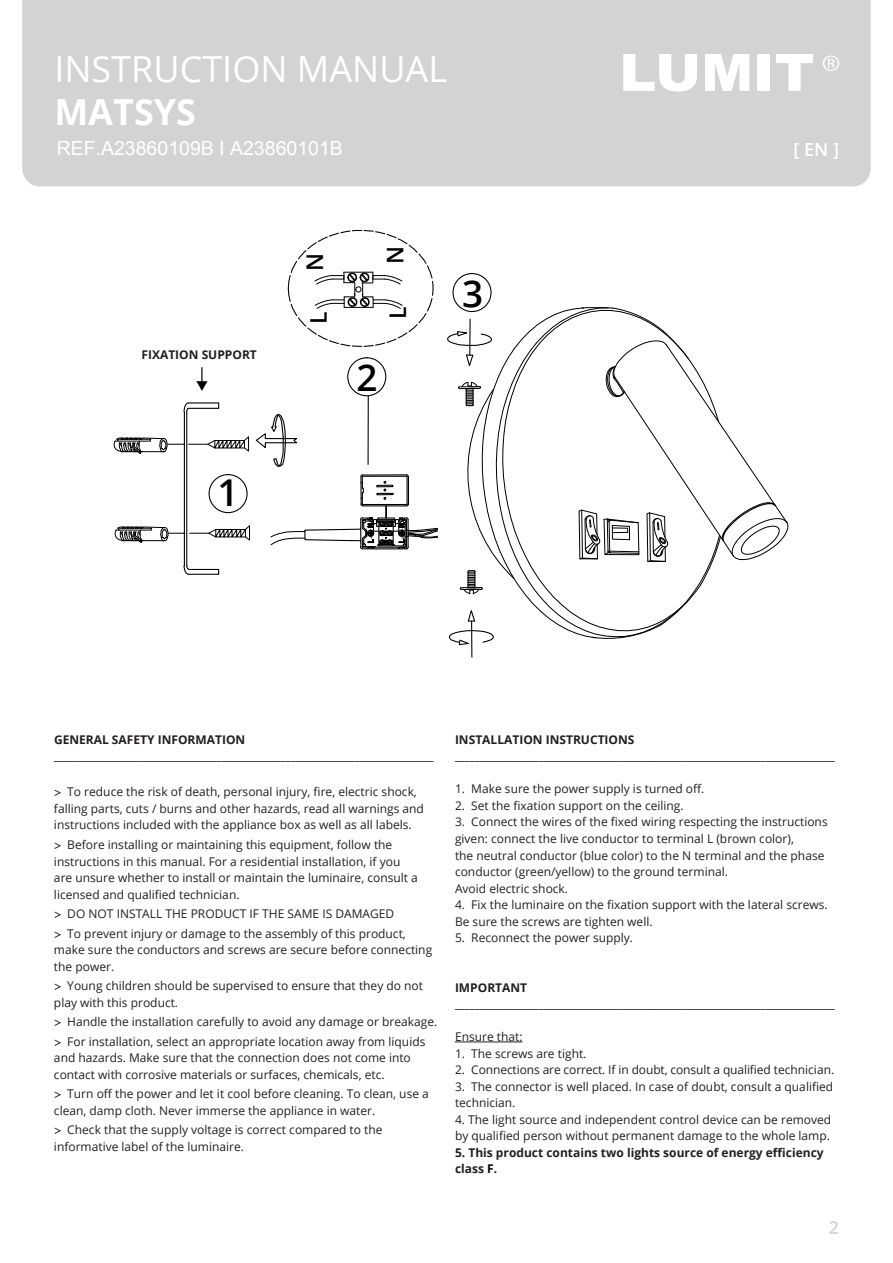
<style>
.page{position:relative;width:893px;height:1263px;background:#fff}
.page>*{position:absolute;margin:0;border:0;box-sizing:border-box;transform-origin:0 0}
.t1{font:600 36.9px "Open Sans";color:#000}
.t2{font:36px "Open Sans";color:#fff}
.t3{font:700 36px "Open Sans";color:#fff}
.t4{font:600 22.95px "Open Sans";color:#000}
.t5{font:19.5px "Arial";color:#fff}
.t6{font:600 18px "Open Sans";color:#fff}
.t7{font:600 18px "Open Sans";color:#d1d3d4}
.t8{font:12px/16.5px "Open Sans";color:#231f20}
.t9{font:700 12px/16.5px "Open Sans";color:#231f20}
.s1{color:#000}
</style>
<div class="page">
<div style="left:22px;top:0;width:849px;height:187px;background:#d1d3d4"></div>
<svg style="left:776px;top:54px;width:37px;height:37px"></svg>
<svg style="left:623px;top:54px;width:74px;height:38px"></svg>
<svg style="left:705px;top:54px;width:44px;height:37px"></svg>
<svg style="left:823px;top:56px;width:16px;height:15px"></svg>
<div style="left:758px;top:54px;width:12px;height:37px;background:#fff"></div>
<hr style="left:455px;top:1041px;width:68px;height:1px;background:#231f20">
<svg style="left:255px;top:414px;width:42px;height:53px"></svg>
<svg style="left:270px;top:474px;width:168px;height:76px"></svg>
<hr style="left:471px;top:621px;width:1px;height:36px;background:#000">
<svg style="left:447px;top:307px;width:341px;height:339px"></svg>
<div style="left:209px;top:474px;width:39px;height:39px;border:1px solid #000;border-radius:50%"></div>
<div style="left:347px;top:357px;width:39px;height:39px;border:1px solid #000;border-radius:50%"></div>
<hr style="left:367px;top:396px;width:2px;height:68px;background:#000">
<div style="left:452px;top:273px;width:40px;height:39px;border:1px solid #000;border-radius:50%"></div>
<svg style="left:114px;top:436px;width:135px;height:18px"></svg>
<hr style="left:184px;top:412px;width:1px;height:154px;background:#000">
<div style="left:188px;top:402px;width:31px;height:7px;border:1px solid #000"></div>
<svg style="left:183px;top:402px;width:6px;height:11px"></svg>
<hr style="left:186px;top:412px;width:1px;height:154px;background:#000">
<svg style="left:183px;top:564px;width:6px;height:11px"></svg>
<div style="left:188px;top:569px;width:31px;height:6px;border:1px solid #000"></div>
<svg style="left:115px;top:525px;width:135px;height:18px"></svg>
<svg style="left:287px;top:229px;width:147px;height:118px"></svg>
<svg style="left:196px;top:367px;width:12px;height:24px"></svg>
<h2 class="t2" style="left:54px;top:44px;width:394px">INSTRUCTION MANUAL</h2>
<h2 class="t3" style="left:54px;top:86px;width:143px">MATSYS</h2>
<h3 class="t5" style="left:57px;top:135px;width:288px">REF.A23860109B I A23860101B</h3>
<p class="t9" style="left:142px;top:346px;width:117px">FIXATION SUPPORT</p>
<h1 class="t1" style="left:217px;top:467px;width:23px">1</h1>
<h3 class="t4" style="left:299px;top:271px;width:19px;rotate:-90deg">N</h3>
<h3 class="t4" style="left:380px;top:264px;width:19px;rotate:-90deg">N</h3>
<h3 class="t4" style="left:303px;top:324px;width:14px;rotate:-90deg">L</h3>
<h3 class="t4" style="left:382px;top:319px;width:14px;rotate:-90deg">L</h3>
<h1 class="t1" style="left:357px;top:352px;width:23px">2</h1>
<h1 class="t1" style="left:462px;top:268px;width:23px">3</h1>
<h3 class="t6" style="left:794px;top:137px;width:47px">[ EN ]</h3>
<p class="t9" style="left:54px;top:731px;width:381px">GENERAL SAFETY INFORMATION _____________________________________________________________________________</p>
<p class="t8" style="left:54px;top:783px;width:371px;text-indent:13px">To reduce the risk of death, personal injury, fire, electric shock, falling parts, cuts / burns and other hazards, read all warnings and instructions included with the appliance box as well as all labels.</p>
<p class="t8" style="left:54px;top:836px;width:365px;text-indent:13px">Before installing or maintaining this equipment, follow the instructions in this manual. For a residential installation, if you are unsure whether to install or maintain the luminaire, consult a licensed and qualified technician.</p>
<p class="t8" style="left:67px;top:903px;width:340px;line-height:19.5px">DO NOT INSTALL THE PRODUCT IF THE SAME IS DAMAGED<br>To prevent injury or damage to the assembly of this product,</p>
<p class="t8" style="left:54px;top:941px;width:380px">make sure the conductors and screws are secure before connecting the power.</p>
<p class="t8" style="left:54px;top:977px;width:371px;text-indent:13px">Young children should be supervised to ensure that they do not play with this product.</p>
<p class="t8" style="left:67px;top:1011px;width:372px;line-height:19.5px">Handle the installation carefully to avoid any damage or breakage.<br>For installation, select an appropriate location away from liquids</p>
<p class="t8" style="left:54px;top:1049px;width:358px">and hazards. Make sure that the connection does not come into contact with corrosive materials or surfaces, chemicals, etc.</p>
<p class="t8" style="left:54px;top:1085px;width:376px;text-indent:13px">Turn off the power and let it cool before cleaning. To clean, use a clean, damp cloth. Never immerse the appliance in water.</p>
<p class="t8" style="left:54px;top:1121px;width:330px;text-indent:13px">Check that the supply voltage is correct compared to the informative label of the luminaire.</p>
<p class="t9" style="left:455px;top:731px;width:381px">INSTALLATION INSTRUCTIONS _____________________________________________________________________________</p>
<p class="t8" style="left:455px;top:780px;width:251px">1. Make sure the power supply is turned off.</p>
<p class="t8" style="left:455px;top:797px;width:230px">2. Set the fixation support on the ceiling.</p>
<p class="t8" style="left:455px;top:813px;width:374px">3. Connect the wires of the fixed wiring respecting the instructions given: connect the live conductor to terminal L (brown color),<br>the neutral conductor (blue color) to the N terminal and the phase conductor (green/yellow) to the ground terminal.<br>Avoid electric shock.</p>
<p class="t8" style="left:455px;top:896px;width:374px">4. Fix the luminaire on the fixation support with the lateral screws.<br>Be sure the screws are tighten well.</p>
<p class="t8" style="left:455px;top:929px;width:180px">5. Reconnect the power supply.</p>
<p class="t9" style="left:455px;top:978px;width:381px">IMPORTANT _____________________________________________________________________________</p>
<p class="t8" style="left:455px;top:1028px;width:69px">Ensure that:</p>
<p class="t8" style="left:455px;top:1044px;width:133px">1. The screws are tight.</p>
<p class="t8" style="left:455px;top:1061px;width:381px">2. Connections are correct. If in doubt, consult a qualified technician.</p>
<p class="t8" style="left:455px;top:1077px;width:380px">3. The connector is well placed. In case of doubt, consult a qualified technician.</p>
<p class="t8" style="left:455px;top:1110px;width:378px">4. The light source and independent control device can be removed by qualified person without permanent damage to the whole lamp.</p>
<p class="t9" style="left:455px;top:1143px;width:370px">5. This product contains two lights source of energy efficiency class <span class="s1">F</span>.</p>
<h3 class="t7" style="left:829px;top:1215px;width:12px">2</h3>
</div>
